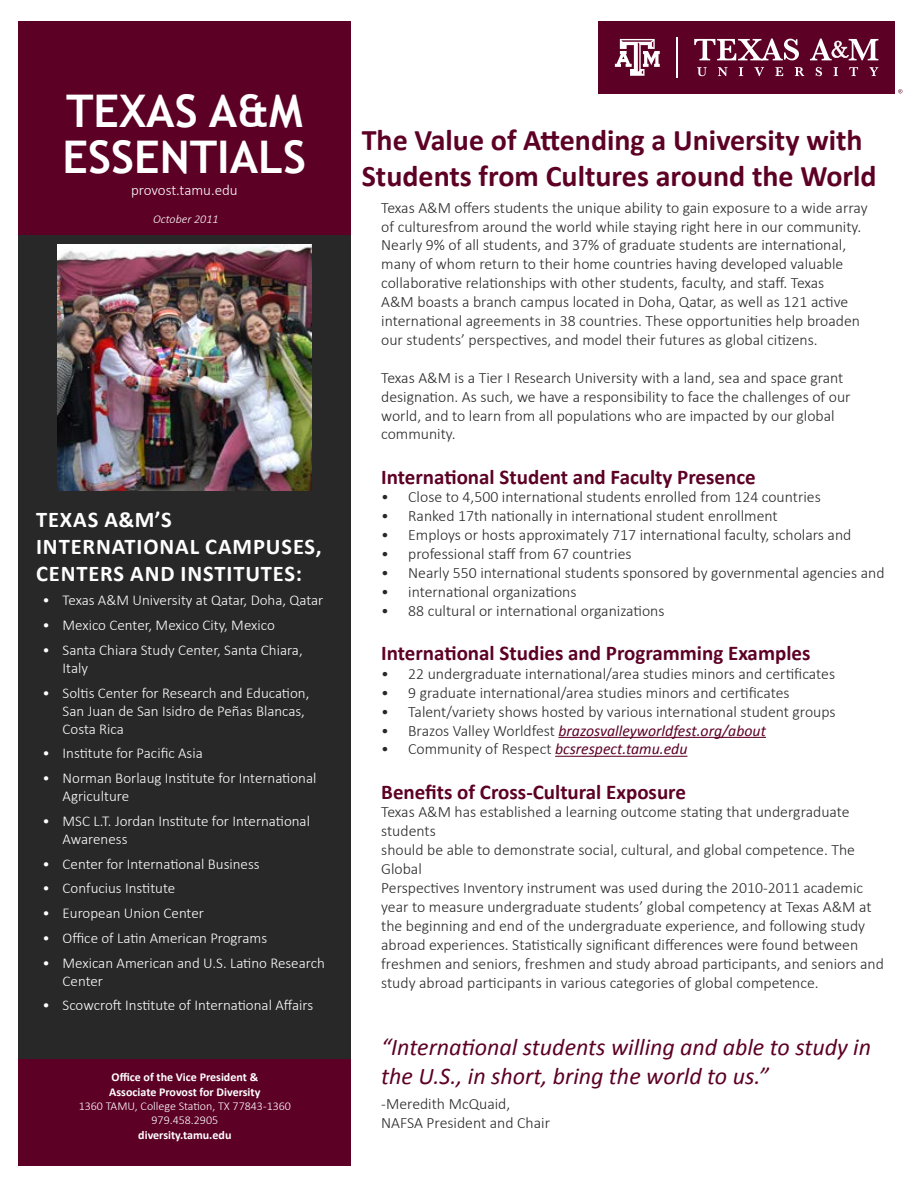
<style>
.page{position:relative;width:918px;height:1188px;background:#fff}
.page>*{position:absolute;margin:0;border:0;box-sizing:border-box;transform-origin:0 0}
.t1{font:700 45px/46.5px "Trebuchet MS";color:#fff}
.t2{font:700 30px/36px "Calibri";color:#5d0025}
.t3{font:italic 24px/28.8px "Calibri";color:#5d0025}
.t4{font:700 22.5px/27px "Calibri";letter-spacing:.04em;color:#fff}
.t5{font:700 21px "Calibri";color:#5d0025}
.t6{font:300 15.75px/18.9px "Calibri";color:#292829}
.t7{font:italic 15.75px "Calibri";color:#5d0025}
.t8{font:300 15px/18px "Calibri";color:#fff}
.t9{font:700 12px/14.4px "Calibri";color:#fff}
.t10{font:300 12px/14.4px "Calibri";color:#fff;text-align:center}
.t11{font:italic 300 12px "Calibri";color:#fff}
.s1{font-weight:300;font-style:normal;color:#292829}
.s2{font-weight:400;font-style:italic;color:#5d0025}
</style>
<div class="page">
<div style="left:18px;top:233px;width:333px;height:933px;background:#292829"></div>
<div style="left:18px;top:22px;width:333px;height:213px;background:#5d0025"></div>
<hr style="left:558px;top:737px;width:208px;height:1px;background:#5d0025">
<hr style="left:555px;top:756px;width:132px;height:1px;background:#5d0025">
<div style="left:598px;top:22px;width:297px;height:72px;background:#5d0025"></div>
<hr style="left:677px;top:37px;width:1px;height:41px;background:#fff">
<svg style="left:615px;top:39px;width:45px;height:37px"></svg>
<svg style="left:694px;top:39px;width:105px;height:21px"></svg>
<svg style="left:697px;top:67px;width:10px;height:9px"></svg>
<svg style="left:718px;top:67px;width:10px;height:9px"></svg>
<svg style="left:739px;top:67px;width:4px;height:9px"></svg>
<svg style="left:754px;top:67px;width:10px;height:9px"></svg>
<svg style="left:775px;top:67px;width:8px;height:9px"></svg>
<svg style="left:795px;top:67px;width:9px;height:9px"></svg>
<svg style="left:816px;top:67px;width:6px;height:9px"></svg>
<svg style="left:834px;top:67px;width:4px;height:9px"></svg>
<svg style="left:849px;top:67px;width:9px;height:9px"></svg>
<svg style="left:869px;top:67px;width:9px;height:9px"></svg>
<svg style="left:810px;top:39px;width:68px;height:21px"></svg>
<svg style="left:898px;top:89px;width:4px;height:4px"></svg>
<div style="left:18px;top:1059px;width:333px;height:107px;background:#5d0025"></div>
<img style="left:57px;top:244px;width:254px;height:246px">
<h1 class="t1" style="left:63px;top:88px;width:245px">TEXAS A&amp;M<br>ESSENTIALS</h1>
<p class="t8" style="left:131px;top:181px;width:108px">provost.tamu.edu</p>
<p class="t11" style="left:153px;top:211px;width:67px">October 2011</p>
<h3 class="t4" style="left:36px;top:506px;width:287px">TEXAS A&amp;M’S<br>INTERNATIONAL CAMPUSES,<br>CENTERS AND INSTITUTES:</h3>
<p class="t8" style="left:42px;top:591px;width:283px">• Texas A&amp;M University at Qatar, Doha, Qatar</p>
<p class="t8" style="left:42px;top:616px;width:234px">• Mexico Center, Mexico City, Mexico</p>
<p class="t8" style="left:63px;top:641px;width:242px;text-indent:-20px">• Santa Chiara Study Center, Santa Chiara,<br>Italy</p>
<p class="t8" style="left:63px;top:684px;width:248px;text-indent:-20px">• Soltis Center for Research and Education,<br>San Juan de San Isidro de Peñas Blancas,<br>Costa Rica</p>
<p class="t8" style="left:42px;top:744px;width:162px">• Institute for Pacific Asia</p>
<p class="t8" style="left:63px;top:769px;width:255px;text-indent:-20px">• Norman Borlaug Institute for International<br>Agriculture</p>
<p class="t8" style="left:63px;top:812px;width:249px;text-indent:-20px">• MSC L.T. Jordan Institute for International<br>Awareness</p>
<p class="t8" style="left:42px;top:855px;width:219px">• Center for International Business</p>
<p class="t8" style="left:42px;top:879px;width:134px">• Confucius Institute</p>
<p class="t8" style="left:42px;top:904px;width:163px">• European Union Center</p>
<p class="t8" style="left:42px;top:929px;width:226px">• Office of Latin American Programs</p>
<p class="t8" style="left:63px;top:954px;width:264px;text-indent:-20px">• Mexican American and U.S. Latino Research<br>Center</p>
<p class="t8" style="left:42px;top:996px;width:272px">• Scowcroft Institute of International Affairs</p>
<p class="t9" style="left:109px;top:1070px;width:153px">Office of the Vice President &amp;<br>Associate Provost for Diversity</p>
<p class="t10" style="left:79px;top:1099px;width:214px">1360 TAMU, College Station, TX 77843-1360<br>979.458.2905</p>
<p class="t9" style="left:138px;top:1128px;width:95px">diversity.tamu.edu</p>
<h2 class="t2" style="left:362px;top:122px;width:516px">The Value of Attending a University with<br>Students from Cultures around the World</h2>
<p class="t6" style="left:381px;top:198px;width:488px">Texas A&amp;M offers students the unique ability to gain exposure to a wide array of culturesfrom around the world while staying right here in our community.<br>Nearly 9% of all students, and 37% of graduate students are international, many of whom return to their home countries having developed valuable collaborative relationships with other students, faculty, and staff. Texas<br>A&amp;M boasts a branch campus located in Doha, Qatar, as well as 121 active international agreements in 38 countries. These opportunities help broaden our students’ perspectives, and model their futures as global citizens.</p>
<p class="t6" style="left:381px;top:368px;width:471px">Texas A&amp;M is a Tier I Research University with a land, sea and space grant designation. As such, we have a responsibility to face the challenges of our world, and to learn from all populations who are impacted by our global community.</p>
<h3 class="t5" style="left:381px;top:463px;width:376px">International Student and Faculty Presence</h3>
<p class="t6" style="left:381px;top:488px;width:441px">• Close to 4,500 international students enrolled from 124 countries</p>
<p class="t6" style="left:381px;top:507px;width:398px">• Ranked 17th nationally in international student enrollment</p>
<p class="t6" style="left:381px;top:525px;width:472px">• Employs or hosts approximately 717 international faculty, scholars and</p>
<p class="t6" style="left:381px;top:544px;width:252px">• professional staff from 67 countries</p>
<p class="t6" style="left:381px;top:563px;width:505px">• Nearly 550 international students sponsored by governmental agencies and</p>
<p class="t6" style="left:381px;top:582px;width:197px">• international organizations</p>
<p class="t6" style="left:381px;top:601px;width:285px">• 88 cultural or international organizations</p>
<h3 class="t5" style="left:381px;top:640px;width:431px">International Studies and Programming Examples</h3>
<p class="t6" style="left:381px;top:664px;width:455px">• 22 undergraduate international/area studies minors and certificates</p>
<p class="t6" style="left:381px;top:683px;width:410px">• 9 graduate international/area studies minors and certificates</p>
<p class="t6" style="left:381px;top:702px;width:456px">• Talent/variety shows hosted by various international student groups</p>
<p class="t7" style="left:381px;top:720px;width:386px"><span class="s1">• Brazos Valley Worldfest</span> brazosvalleyworldfest.org/about</p>
<p class="t6" style="left:381px;top:740px;width:308px">• Community of Respect <span class="s2">bcsrespect.tamu.edu</span></p>
<h3 class="t5" style="left:381px;top:778px;width:306px">Benefits of Cross-Cultural Exposure</h3>
<p class="t6" style="left:381px;top:803px;width:504px">Texas A&amp;M has established a learning outcome stating that undergraduate students<br>should be able to demonstrate social, cultural, and global competence. The Global<br>Perspectives Inventory instrument was used during the 2010-2011 academic year to measure undergraduate students’ global competency at Texas A&amp;M at the beginning and end of the undergraduate experience, and following study abroad experiences. Statistically significant differences were found between freshmen and seniors, freshmen and study abroad participants, and seniors and study abroad participants in various categories of global competence.</p>
<h3 class="t3" style="left:381px;top:1032px;width:491px">“International students willing and able to study in the U.S., in short, bring the world to us.”</h3>
<p class="t6" style="left:381px;top:1094px;width:170px">-Meredith McQuaid,<br>NAFSA President and Chair</p>
</div>
